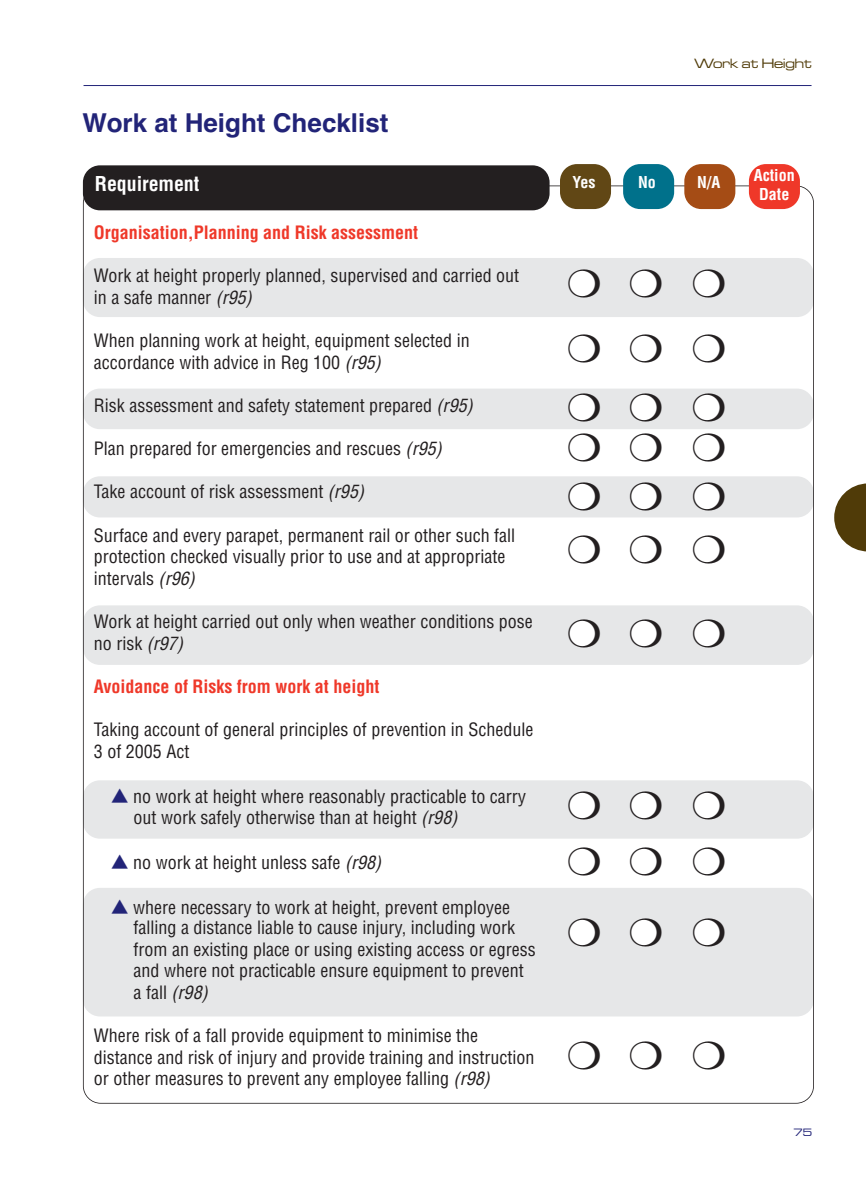
<style>
.page{position:relative;width:866px;height:1187px;background:#fff}
.page>*{position:absolute;margin:0;border:0;box-sizing:border-box;transform-origin:0 0}
.t1{font:39.2px/48.4px "Zapf Dingbats";color:#231f20}
.t2{font:700 26px "Helvetica";color:#222478}
.t3{font:700 condensed 20px "Helvetica";letter-spacing:-.005em;color:#fff}
.t4{font:condensed 18px/21.6px "Helvetica";color:#231f20}
.t5{font:700 condensed 18px "Helvetica";color:#ef3829}
.t6{font:700 condensed 16px/19px "Helvetica";color:#fff;text-align:center}
.t7{font:14px "Microgramma D Medi Exte";color:#503b08}
.t8{font:11.2px "Microgramma D Medi Exte";color:#222478}
.s1{font-style:italic}
.s2{color:#222478}
</style>
<div class="page">
<hr style="left:84px;top:85px;width:727px;height:1px;background:#222478">
<svg style="left:834px;top:483px;width:32px;height:68px"></svg>
<div style="left:83px;top:258px;width:731px;height:59px;background:#e6e7e8;border-radius:17px"></div>
<div style="left:83px;top:389px;width:731px;height:40px;background:#e6e7e8;border-radius:17px"></div>
<div style="left:83px;top:476px;width:731px;height:41px;background:#e6e7e8;border-radius:17px"></div>
<div style="left:83px;top:605px;width:731px;height:60px;background:#e6e7e8;border-radius:17px"></div>
<div style="left:83px;top:780px;width:731px;height:58px;background:#e6e7e8;border-radius:17px"></div>
<div style="left:83px;top:888px;width:731px;height:128px;background:#e6e7e8;border-radius:17px"></div>
<div style="left:83px;top:165px;width:466px;height:45px;background:#231f20;border-radius:17px"></div>
<div style="left:560px;top:164px;width:51px;height:45px;background:#614715;border-radius:17px"></div>
<div style="left:623px;top:164px;width:51px;height:45px;background:#00718b;border-radius:17px"></div>
<div style="left:684px;top:164px;width:51px;height:45px;background:#a54c15;border-radius:17px"></div>
<div style="left:749px;top:164px;width:51px;height:45px;background:#ef3829;border-radius:17px"></div>
<div style="left:694px;top:270px;width:29px;height:27px;background:#fff;border-radius:50%"></div>
<div style="left:631px;top:270px;width:29px;height:27px;background:#fff;border-radius:50%"></div>
<div style="left:570px;top:270px;width:28px;height:27px;background:#fff;border-radius:50%"></div>
<div style="left:694px;top:393px;width:29px;height:28px;background:#fff;border-radius:50%"></div>
<div style="left:631px;top:393px;width:29px;height:28px;background:#fff;border-radius:50%"></div>
<div style="left:570px;top:393px;width:28px;height:28px;background:#fff;border-radius:50%"></div>
<div style="left:694px;top:483px;width:29px;height:27px;background:#fff;border-radius:50%"></div>
<div style="left:631px;top:483px;width:29px;height:27px;background:#fff;border-radius:50%"></div>
<div style="left:570px;top:483px;width:28px;height:27px;background:#fff;border-radius:50%"></div>
<div style="left:694px;top:620px;width:29px;height:27px;background:#fff;border-radius:50%"></div>
<div style="left:631px;top:620px;width:29px;height:27px;background:#fff;border-radius:50%"></div>
<div style="left:570px;top:620px;width:28px;height:27px;background:#fff;border-radius:50%"></div>
<div style="left:694px;top:792px;width:29px;height:28px;background:#fff;border-radius:50%"></div>
<div style="left:631px;top:792px;width:29px;height:28px;background:#fff;border-radius:50%"></div>
<div style="left:570px;top:792px;width:28px;height:28px;background:#fff;border-radius:50%"></div>
<div style="left:694px;top:919px;width:29px;height:28px;background:#fff;border-radius:50%"></div>
<div style="left:631px;top:919px;width:29px;height:28px;background:#fff;border-radius:50%"></div>
<div style="left:570px;top:919px;width:28px;height:28px;background:#fff;border-radius:50%"></div>
<h2 class="t2" style="left:83px;top:113px;width:307px">Work at Height Checklist</h2>
<p class="t3" style="left:95px;top:176px;width:106px">Requirement</p>
<p class="t5" style="left:94px;top:226px;width:326px">Organisation,Planning and Risk assessment</p>
<p class="t4" style="left:94px;top:266px;width:427px">Work at height properly planned, supervised and carried out in a safe manner <span class="s1">(r95)</span></p>
<p class="t4" style="left:94px;top:331px;width:377px">When planning work at height, equipment selected in accordance with advice in Reg 100 <span class="s1">(r95)</span></p>
<p class="t4" style="left:94px;top:396px;width:384px">Risk assessment and safety statement prepared <span class="s1">(r95)</span></p>
<p class="t4" style="left:94px;top:439px;width:353px">Plan prepared for emergencies and rescues <span class="s1">(r95)</span></p>
<p class="t4" style="left:94px;top:482px;width:275px">Take account of risk assessment <span class="s1">(r95)</span></p>
<p class="t4" style="left:94px;top:526px;width:423px">Surface and every parapet, permanent rail or other such fall protection checked visually prior to use and at appropriate intervals <span class="s1">(r96)</span></p>
<p class="t4" style="left:94px;top:612px;width:440px">Work at height carried out only when weather conditions pose no risk <span class="s1">(r97)</span></p>
<p class="t5" style="left:94px;top:679px;width:287px">Avoidance of Risks from work at height</p>
<p class="t4" style="left:94px;top:720px;width:441px">Taking account of general principles of prevention in Schedule<br>3 of 2005 Act</p>
<p class="t4" style="left:134px;top:788px;width:394px;line-height:20.4px;text-indent:-23px"><span class="s2">▲</span> no work at height where reasonably practicable to carry out work safely otherwise than at height <span class="s1">(r98)</span></p>
<p class="t4" style="left:111px;top:853px;width:275px"><span class="s2">▲</span> no work at height unless safe <span class="s1">(r98)</span></p>
<p class="t4" style="left:134px;top:898px;width:404px;text-indent:-23px"><span class="s2">▲</span> where necessary to work at height, prevent employee falling a distance liable to cause injury, including work from an existing place or using existing access or egress and where not practicable ensure equipment to prevent a f a l l <span class="s1">(r98)</span></p>
<p class="t4" style="left:94px;top:1026px;width:442px">Where risk of a fall provide equipment to minimise the distance and risk of injury and provide training and instruction or other measures to prevent any employee falling <span class="s1">(r98)</span></p>
<p class="t7" style="left:694px;top:59px;width:119px">Work at Height</p>
<p class="t6" style="left:572px;top:174px;width:25px">Yes</p>
<p class="t6" style="left:638px;top:174px;width:19px">No</p>
<p class="t6" style="left:697px;top:174px;width:25px">N/A</p>
<p class="t6" style="left:754px;top:167px;width:42px">Action<br>Date</p>
<h1 class="t1" style="left:567px;top:259px;width:160px">❍❍❍</h1>
<h1 class="t1" style="left:567px;top:324px;width:160px">❍❍❍</h1>
<h1 class="t1" style="left:567px;top:383px;width:160px">❍❍❍</h1>
<h1 class="t1" style="left:567px;top:424px;width:160px">❍❍❍ ❍❍❍</h1>
<h1 class="t1" style="left:567px;top:508px;width:160px;line-height:83.6px">❍❍❍ ❍❍❍</h1>
<h1 class="t1" style="left:567px;top:778px;width:160px;line-height:55.6px">❍❍❍ ❍❍❍</h1>
<h1 class="t1" style="left:567px;top:909px;width:160px">❍❍❍</h1>
<h1 class="t1" style="left:567px;top:1032px;width:160px">❍❍❍</h1>
<p class="t8" style="left:793px;top:1128px;width:20px">75</p>
</div>
